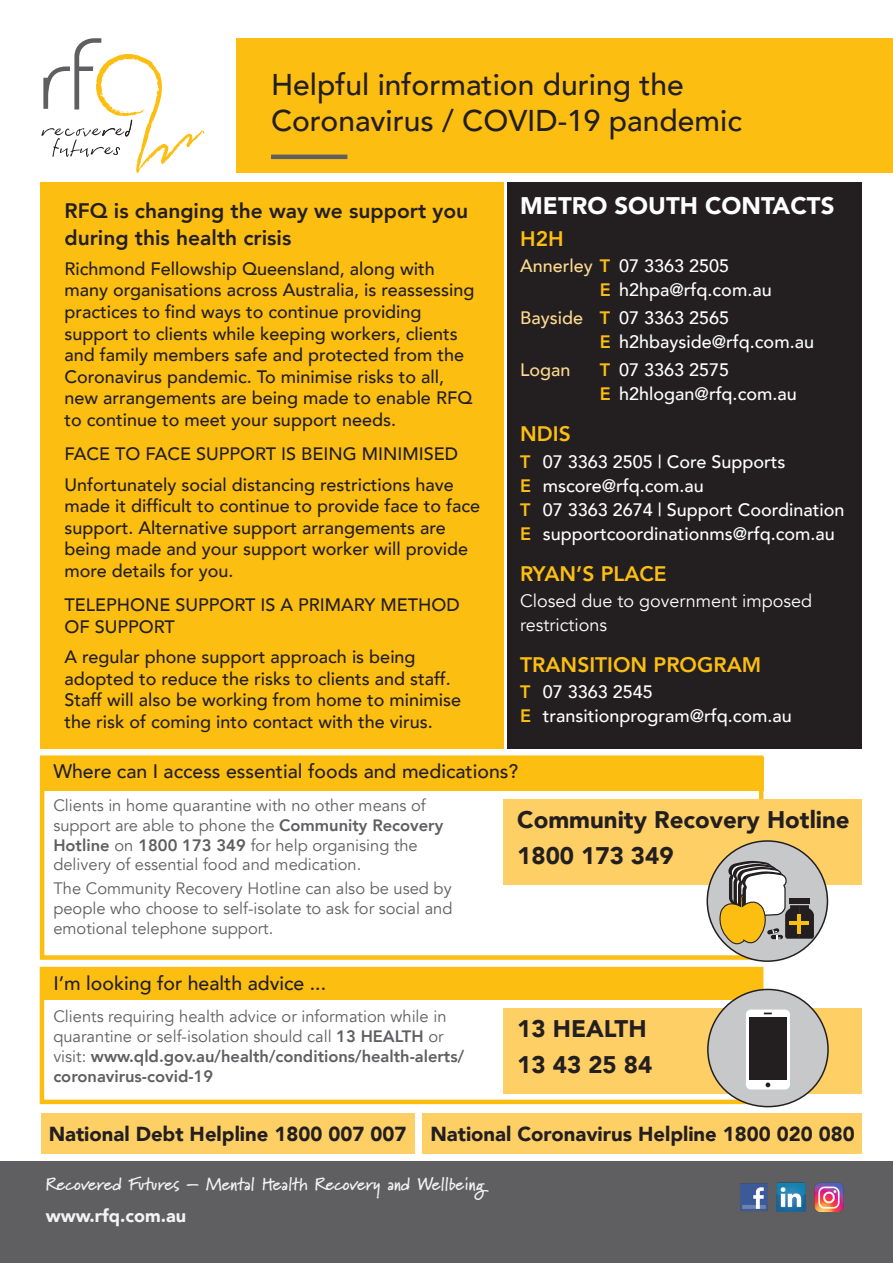
<style>
.page{position:relative;width:893px;height:1263px;background:#fff}
.page>*{position:absolute;margin:0;border:0;box-sizing:border-box;transform-origin:0 0}
.t1{font:500 30px/36px "Avenir";color:#231f20}
.t2{font:900 24px "Avenir";color:#231f20}
.t3{font:900 24px "Avenir";color:#fff}
.t4{font:800 21px/27px "Avenir";color:#231f20}
.t5{font:800 21px "Avenir";color:#fdbe12}
.t6{font:900 20.25px "Avenir";color:#231f20}
.t7{font:500 19.5px "Avenir";color:#231f20}
.t8{font:500 18px/21.6px "Avenir";color:#231f20}
.t9{font:500 18px/24px "Avenir";color:#fff}
.t10{font:700 18px "Marydale";color:#f3f3f3}
.t11{font:18px/24px "Avenir";color:#fff}
.t12{font:900 18px "Avenir";color:#f3f3f3}
.t13{font:500 18px "Avenir";color:#fedb90}
.t14{font:16.5px/19.8px "Avenir";color:#5f5f62}
.s1{color:#fedb90}
.s2{font-weight:800;color:#fdbe12}
.s3{font-weight:800}
</style>
<div class="page">
<div style="left:237px;top:38px;width:656px;height:135px;background:#fdbe12"></div>
<svg style="left:41px;top:38px;width:163px;height:135px"></svg>
<hr style="left:271px;top:155px;width:76px;height:4px;background:#5f5f62">
<div style="left:0;top:1161px;width:893px;height:102px;background:#5f5f62"></div>
<div style="left:40px;top:182px;width:464px;height:566px;background:#fdbe12"></div>
<img style="left:740px;top:1183px;width:28px;height:28px">
<img style="left:776px;top:1182px;width:30px;height:30px">
<img style="left:814px;top:1183px;width:30px;height:28px">
<div style="left:507px;top:182px;width:355px;height:566px;background:#231f20"></div>
<div style="left:40px;top:755px;width:723px;height:205px;border:4px solid #fdbe12"></div>
<div style="left:504px;top:799px;width:358px;height:85px;background:#fecf65"></div>
<div style="left:40px;top:967px;width:723px;height:137px;border:4px solid #fdbe12"></div>
<div style="left:42px;top:758px;width:721px;height:33px;background:#fdbe12"></div>
<div style="left:42px;top:969px;width:717px;height:30px;background:#fdbe12"></div>
<div style="left:707px;top:841px;width:120px;height:120px;background:#c7c8ca;border-radius:50%"></div>
<div style="left:706px;top:840px;width:122px;height:122px;border:2px solid #231f20;border-radius:50%"></div>
<svg style="left:715px;top:860px;width:99px;height:87px"></svg>
<div style="left:504px;top:1008px;width:358px;height:86px;background:#fecf65"></div>
<div style="left:708px;top:989px;width:120px;height:117px;background:#c7c8ca;border-radius:50%"></div>
<div style="left:707px;top:989px;width:122px;height:118px;border:2px solid #231f20;border-radius:50%"></div>
<div style="left:746px;top:1009px;width:44px;height:80px;background:#fff;border-radius:5px"></div>
<div style="left:749px;top:1017px;width:38px;height:62px;background:#231f20"></div>
<svg style="left:765px;top:1082px;width:5px;height:5px"></svg>
<svg style="left:764px;top:1012px;width:8px;height:2px"></svg>
<div style="left:41px;top:1113px;width:374px;height:41px;background:#fecf65"></div>
<div style="left:422px;top:1113px;width:440px;height:41px;background:#fecf65"></div>
<p class="t1" style="left:271px;top:65px;width:472px">Helpful information during the<br>Coronavirus / COVID-19 pandemic</p>
<p class="t4" style="left:64px;top:197px;width:405px">RFQ is changing the way we support you during this health crisis</p>
<p class="t8" style="left:64px;top:257px;width:412px">Richmond Fellowship Queensland, along with many organisations across Australia, is reassessing practices to find ways to continue providing support to clients while keeping workers, clients and family members safe and protected from the Coronavirus pandemic. To minimise risks to all, new arrangements are being made to enable RFQ to continue to meet your support needs.</p>
<p class="t8" style="left:64px;top:442px;width:395px">FACE TO FACE SUPPORT IS BEING MINIMISED</p>
<p class="t8" style="left:64px;top:472px;width:417px">Unfortunately social distancing restrictions have made it difficult to continue to provide face to face support. Alternative support arrangements are being made and your support worker will provide more details for you.</p>
<p class="t8" style="left:64px;top:593px;width:397px">TELEPHONE SUPPORT IS A PRIMARY METHOD<br>OF SUPPORT</p>
<p class="t8" style="left:64px;top:645px;width:398px">A regular phone support approach is being adopted to reduce the risks to clients and staff.<br>Staff will also be working from home to minimise the risk of coming into contact with the virus.</p>
<p class="t3" style="left:520px;top:185px;width:316px">METRO SOUTH CONTACTS</p>
<p class="t5" style="left:520px;top:222px;width:45px">H2H</p>
<p class="t9" style="left:600px;top:253px;width:173px;text-indent:-80px"><span class="s1">Annerley</span> <span class="s2">T</span> 07 3363 2505<br><span class="s2">E</span> h2hpa@rfq.com.au</p>
<p class="t9" style="left:600px;top:305px;width:216px;text-indent:-80px"><span class="s1">Bayside</span> <span class="s2">T</span> 07 3363 2565<br><span class="s2">E</span> h2hbayside@rfq.com.au</p>
<p class="t13" style="left:520px;top:355px;width:52px">Logan</p>
<p class="t9" style="left:600px;top:357px;width:198px"><span class="s2">T</span> 07 3363 2575<br><span class="s2">E</span> h2hlogan@rfq.com.au</p>
<p class="t5" style="left:520px;top:418px;width:52px">NDIS</p>
<p class="t9" style="left:520px;top:448px;width:326px"><span class="s2">T</span> 07 3363 2505 | Core Supports<br><span class="s2">E</span> mscore@rfq.com.au<br><span class="s2">T</span> 07 3363 2674 | Support Coordination<br><span class="s2">E</span> supportcoordinationms@rfq.com.au</p>
<p class="t5" style="left:520px;top:557px;width:148px">RYAN’S PLACE</p>
<p class="t11" style="left:520px;top:589px;width:294px">Closed due to government imposed restrictions</p>
<p class="t5" style="left:520px;top:648px;width:243px">TRANSITION PROGRAM</p>
<p class="t9" style="left:520px;top:679px;width:273px"><span class="s2">T</span> 07 3363 2545<br><span class="s2">E</span> transitionprogram@rfq.com.au</p>
<p class="t7" style="left:53px;top:755px;width:466px">Where can I access essential foods and medications?</p>
<p class="t14" style="left:53px;top:796px;width:391px">Clients in home quarantine with no other means of support are able to phone the <span class="s3">Community Recovery Hotline</span> on <span class="s3">1800 173 349</span> for help organising the delivery of essential food and medication.</p>
<p class="t14" style="left:53px;top:879px;width:401px;text-align:justify">The Community Recovery Hotline can also be used by people who choose to self-isolate to ask for social and emotional telephone support.</p>
<p class="t7" style="left:53px;top:966px;width:274px">I’m looking for health advice ...</p>
<p class="t14" style="left:53px;top:1007px;width:412px">Clients requiring health advice or information while in quarantine or self-isolation should call <span class="s3">13 HEALTH</span> or visit: <span class="s3">www.qld.gov.au/health/conditions/health-alerts/ coronavirus-covid-19</span></p>
<p class="t2" style="left:517px;top:799px;width:334px">Community Recovery Hotline</p>
<p class="t2" style="left:517px;top:835px;width:158px">1800 173 349</p>
<p class="t2" style="left:517px;top:1008px;width:131px">13 HEALTH</p>
<p class="t2" style="left:517px;top:1044px;width:136px">13 43 25 84</p>
<p class="t6" style="left:49px;top:1117px;width:359px">National Debt Helpline 1800 007 007</p>
<p class="t6" style="left:430px;top:1117px;width:426px">National Coronavirus Helpline 1800 020 080</p>
<p class="t10" style="left:46px;top:1173px;width:440px">Recovered Futures – Mental Health Recovery and Wellbeing</p>
<p class="t12" style="left:46px;top:1200px;width:142px">www.rfq.com.au</p>
</div>
